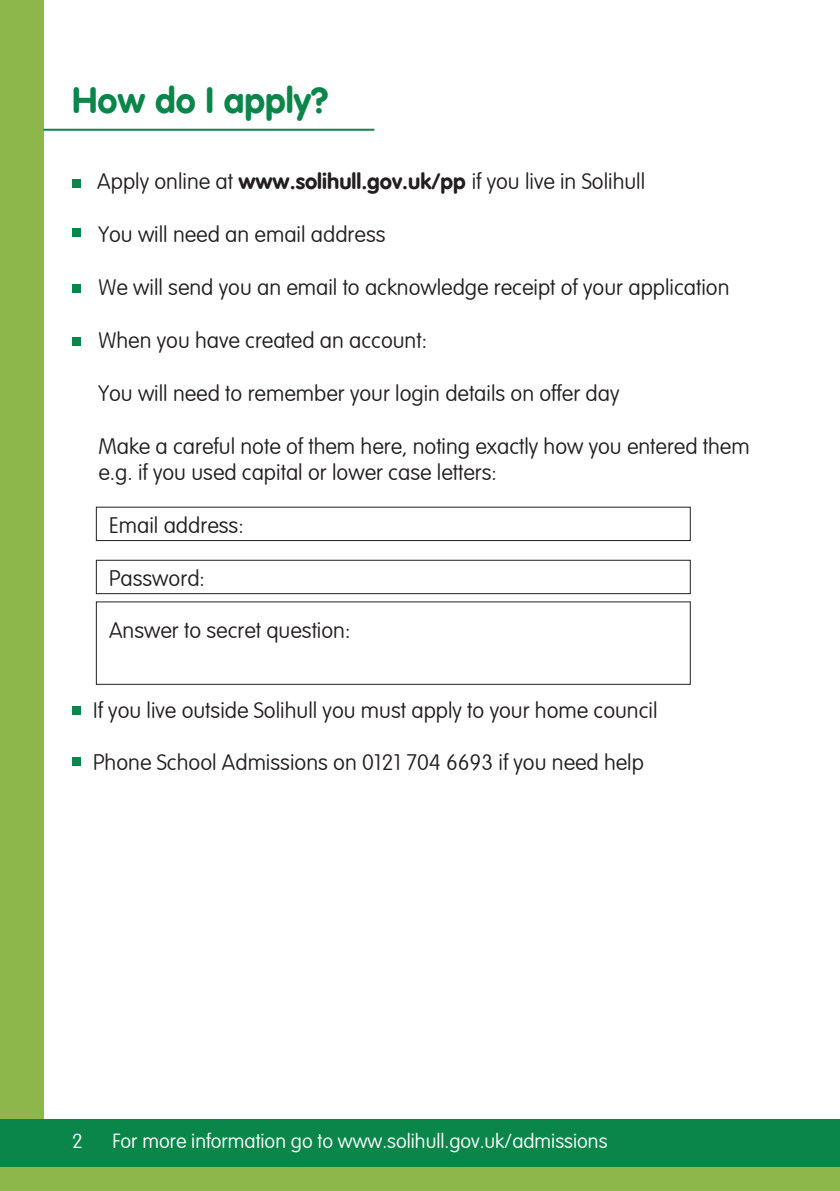
<style>
.page{position:relative;width:840px;height:1191px;background:#fff}
.page>*{position:absolute;margin:0;border:0;box-sizing:border-box;transform-origin:0 0}
.t1{font:36px "VAG Rounded Bold";color:#0b864b}
.t2{font:100 22px/26.4px "VAG Rounded";color:#231f20}
.t3{font:100 20px "VAG Rounded";color:#fff}
.s1{font-family:"VAG Rounded Bold";font-weight:400}
</style>
<div class="page">
<div style="left:0;top:0;width:43px;height:1191px;background:#8db74a"></div>
<div style="left:0;top:1151px;width:839px;height:40px;background:#8db74a"></div>
<div style="left:0;top:1119px;width:839px;height:47px;background:#0b864b"></div>
<div style="left:72px;top:180px;width:8px;height:8px;background:#0b864b"></div>
<div style="left:72px;top:228px;width:8px;height:9px;background:#0b864b"></div>
<div style="left:72px;top:284px;width:8px;height:9px;background:#0b864b"></div>
<div style="left:72px;top:337px;width:8px;height:9px;background:#0b864b"></div>
<div style="left:96px;top:506px;width:594px;height:35px;border:1px solid #231f20"></div>
<div style="left:96px;top:560px;width:594px;height:34px;border:1px solid #231f20"></div>
<div style="left:96px;top:601px;width:594px;height:84px;border:1px solid #231f20"></div>
<div style="left:72px;top:757px;width:8px;height:8px;background:#0b864b"></div>
<div style="left:72px;top:706px;width:8px;height:8px;background:#0b864b"></div>
<hr style="left:43px;top:129px;width:331px;height:2px;background:#0b864b">
<h1 class="t1" style="left:72px;top:79px;width:258px">How do I apply?</h1>
<p class="t2" style="left:97px;top:169px;width:549px">Apply online at <span class="s1">www.solihull.gov.uk/pp</span> if you live in Solihull</p>
<p class="t2" style="left:98px;top:222px;width:288px">You will need an email address</p>
<p class="t2" style="left:98px;top:275px;width:632px">We will send you an email to acknowledge receipt of your application</p>
<p class="t2" style="left:98px;top:328px;width:330px">When you have created an account:</p>
<p class="t2" style="left:98px;top:380px;width:522px">You will need to remember your login details on offer day</p>
<p class="t2" style="left:98px;top:433px;width:652px">Make a careful note of them here, noting exactly how you entered them e.g. if you used capital or lower case letters:</p>
<p class="t2" style="left:109px;top:512px;width:136px">Email address:</p>
<p class="t2" style="left:109px;top:565px;width:97px">Password:</p>
<p class="t2" style="left:109px;top:618px;width:242px">Answer to secret question:</p>
<p class="t2" style="left:93px;top:697px;width:565px">If you live outside Solihull you must apply to your home council</p>
<p class="t2" style="left:93px;top:750px;width:552px">Phone School Admissions on 0121 704 6693 if you need help</p>
<p class="t3" style="left:72px;top:1129px;width:12px">2</p>
<p class="t3" style="left:112px;top:1129px;width:496px">For more information go to www.solihull.gov.uk/admissions</p>
</div>
